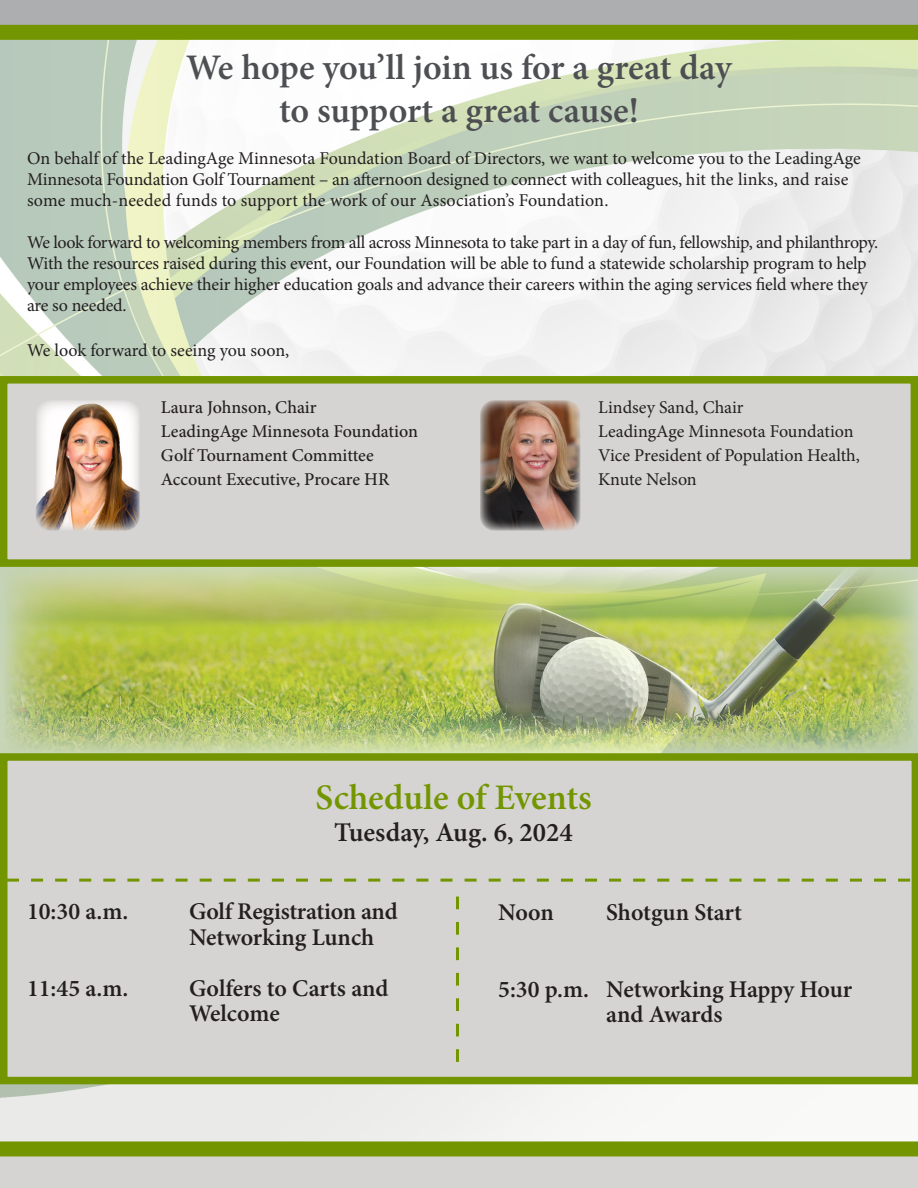
<style>
.page{position:relative;width:918px;height:1188px;background:#fff}
.page>*{position:absolute;margin:0;border:0;box-sizing:border-box;transform-origin:0 0}
.t1{font:600 36px "Minion Pro";letter-spacing:-.005em;color:#4d4f53}
.t2{font:600 36px "Minion Pro";letter-spacing:-.005em;color:#739600}
.t3{font:600 27px "Minion Pro";color:#231f20}
.t4{font:600 24px/25.5px "Minion Pro";letter-spacing:-.005em;color:#231f20}
.t5{font:18px/21px "Minion Pro";letter-spacing:-.01em;color:#231f20}
.t6{font:500 18px/24px "Minion Pro";color:#231f20}
</style>
<div class="page">
<img style="left:0;top:40px;width:918px;height:1101px">
<svg style="left:0;top:1141px;width:918px;height:47px;background:#b5c08f"></svg>
<svg style="left:0;top:0;width:918px;height:40px;background:#97a56d"></svg>
<div style="left:4px;top:380px;width:910px;height:183px;background:#d5d4d2"></div>
<div style="left:0;top:376px;width:918px;height:191px;border:8px solid #739600"></div>
<img style="left:36px;top:401px;width:104px;height:130px">
<img style="left:480px;top:400px;width:100px;height:131px">
<div style="left:0;top:753px;width:918px;height:331px;background:#d5d4d2"></div>
<svg style="left:456px;top:897px;width:3px;height:165px"></svg>
<svg style="left:7px;top:879px;width:903px;height:3px;background:#a9b874"></svg>
<img style="left:4px;top:567px;width:913px;height:186px">
<p class="t1" style="left:186px;top:43px;width:547px">We hope you’ll join us for a great day</p>
<p class="t1" style="left:279px;top:86px;width:361px">to support a great cause!</p>
<p class="t5" style="left:27px;top:148px;width:835px">On behalf of the LeadingAge Minnesota Foundation Board of Directors, we want to welcome you to the LeadingAge<br>Minnesota Foundation Golf Tournament – an afternoon designed to connect with colleagues, hit the links, and raise some much-needed funds to support the work of our Association’s Foundation.</p>
<p class="t5" style="left:27px;top:232px;width:853px">We look forward to welcoming members from all across Minnesota to take part in a day of fun, fellowship, and philanthropy.<br>With the resources raised during this event, our Foundation will be able to fund a statewide scholarship program to help your employees achieve their higher education goals and advance their careers within the aging services field where they are so needed.</p>
<p class="t5" style="left:27px;top:340px;width:264px">We look forward to seeing you soon,</p>
<p class="t6" style="left:161px;top:396px;width:259px">Laura Johnson, Chair<br>LeadingAge Minnesota Foundation</p>
<p class="t6" style="left:161px;top:444px;width:214px">Golf Tournament Committee</p>
<p class="t6" style="left:161px;top:468px;width:230px">Account Executive, Procare HR</p>
<p class="t5" style="left:598px;top:397px;width:147px">Lindsey Sand, Chair</p>
<p class="t5" style="left:598px;top:421px;width:257px">LeadingAge Minnesota Foundation</p>
<p class="t5" style="left:598px;top:444px;width:263px;line-height:24px">Vice President of Population Health,<br>Knute Nelson</p>
<p class="t2" style="left:315px;top:772px;width:278px">Schedule of Events</p>
<p class="t3" style="left:334px;top:814px;width:240px">Tuesday, Aug. 6, 2024</p>
<p class="t4" style="left:27px;top:899px;width:103px">10:30 a.m.</p>
<p class="t4" style="left:189px;top:899px;width:210px">Golf Registration and</p>
<p class="t4" style="left:189px;top:924px;width:187px">Networking Lunch</p>
<p class="t4" style="left:27px;top:975px;width:103px">11:45 a.m.</p>
<p class="t4" style="left:189px;top:975px;width:201px">Golfers to Carts and<br>Welcome</p>
<p class="t4" style="left:498px;top:899px;width:57px">Noon</p>
<p class="t4" style="left:606px;top:899px;width:137px">Shotgun Start</p>
<p class="t4" style="left:498px;top:976px;width:356px">5:30 p.m. Networking Happy Hour</p>
<p class="t4" style="left:606px;top:1001px;width:118px">and Awards</p>
</div>
